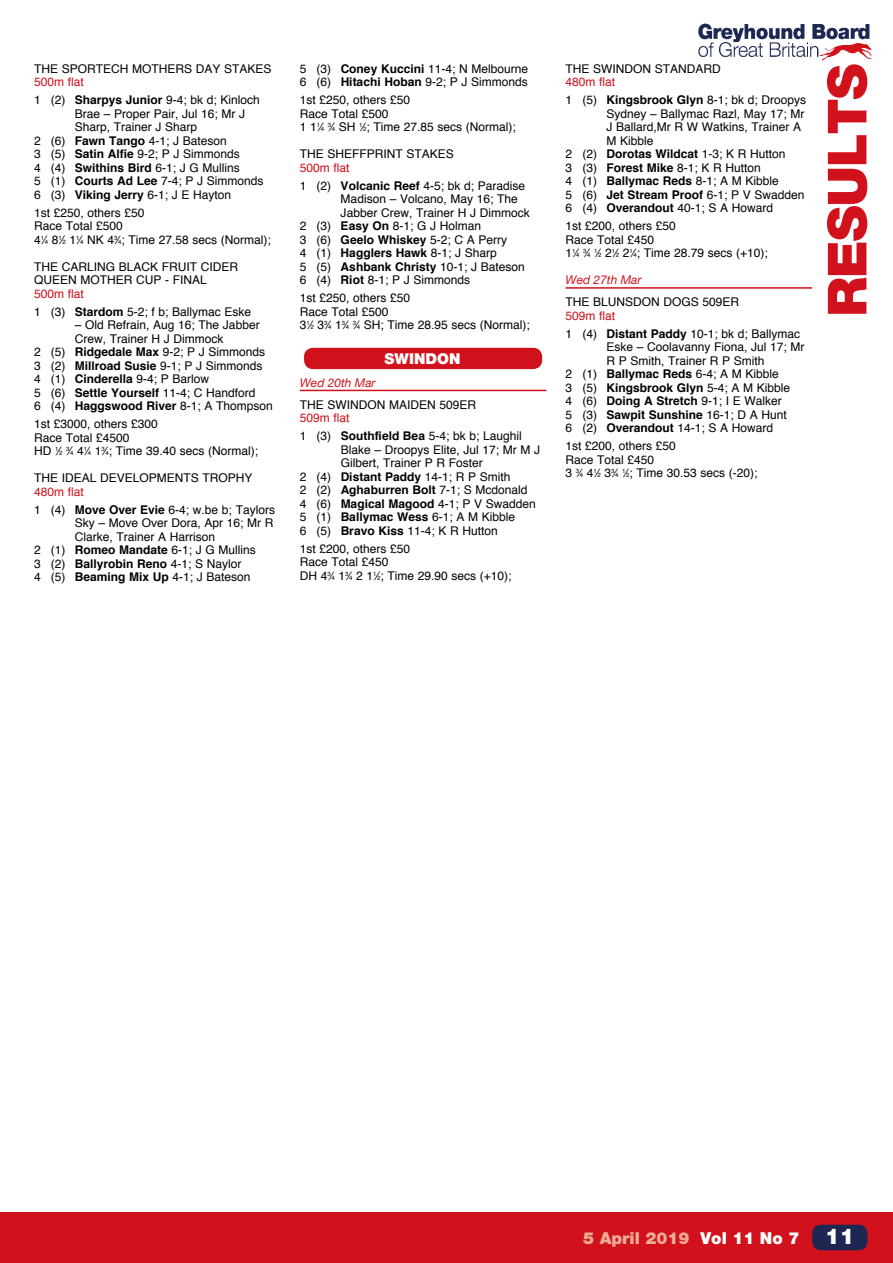
<style>
.page{position:relative;width:893px;height:1263px;background:#fff}
.page>*{position:absolute;margin:0;border:0;box-sizing:border-box;transform-origin:0 0}
.t1{font:900 54px "Helvetica Neue";letter-spacing:-.025em;color:#d1111b}
.t2{font:900 16.5px "Helvetica Neue";color:#eeac96}
.t3{font:900 15px "Helvetica Neue";color:#fff}
.t4{font:12px/13.5px "Helvetica";color:#000}
.t5{font:italic 12px "Helvetica Neue";color:#d1111b}
.t6{font:6px "Helvetica";color:#000}
.s1{color:#d1111b}
.s2{font-weight:700}
.s3{font-size:6px}
.s4{font-size:12px}
.s5{color:#fff}
.s6{font-size:21.75px;color:#fff}
</style>
<div class="page">
<div style="left:0;top:1212px;width:893px;height:51px;background:#d1111b"></div>
<img style="left:698px;top:23px;width:172px;height:18px">
<img style="left:698px;top:41px;width:120px;height:16px">
<img style="left:818px;top:43px;width:53px;height:18px">
<div style="left:812px;top:1225px;width:55px;height:25px;background:#1d2752;border-radius:9px"></div>
<hr style="left:300px;top:390px;width:246px;height:1px;background:#d1111b">
<div style="left:304px;top:348px;width:238px;height:21px;background:#d1111b;border-radius:9px"></div>
<hr style="left:566px;top:287px;width:246px;height:2px;background:#d1111b">
<p class="t4" style="left:34px;top:62px;width:239px">THE SPORTECH MOTHERS DAY STAKES</p>
<p class="t4" style="left:34px;top:73px;width:227px;line-height:18px"><span class="s1">500m flat<br></span>1 (2) <span class="s2">Sharpys Junior</span> 9-4; bk d; Kinloch</p>
<p class="t4" style="left:75px;top:107px;width:172px">Brae – Proper Pair, Jul 16; Mr J</p>
<p class="t4" style="left:75px;top:121px;width:124px">Sharp, Trainer J Sharp</p>
<p class="t4" style="left:34px;top:134px;width:194px">2 (6) <span class="s2">Fawn Tango</span> 4-1; J Bateson</p>
<p class="t4" style="left:34px;top:148px;width:207px">3 (5) <span class="s2">Satin Alfie</span> 9-2; P J Simmonds</p>
<p class="t4" style="left:34px;top:161px;width:207px">4 (4) <span class="s2">Swithins Bird</span> 6-1; J G Mullins</p>
<p class="t4" style="left:34px;top:175px;width:231px">5 (1) <span class="s2">Courts Ad Lee</span> 7-4; P J Simmonds</p>
<p class="t4" style="left:34px;top:188px;width:199px">6 (3) <span class="s2">Viking Jerry</span> 6-1; J E Hayton</p>
<p class="t4" style="left:34px;top:206px;width:238px">1st £250, others £50<br>Race Total £500<br>4<sup>1</sup>⁄<span class="s3">4</span> 8<sup>1</sup>⁄<span class="s3">2</span> 1<sup>1</sup>⁄<span class="s3">4</span> NK 4<sup>3</sup>⁄<span class="s3">4</span>; Time 27.58 secs (Normal);</p>
<p class="t4" style="left:34px;top:260px;width:206px">THE CARLING BLACK FRUIT CIDER<br>QUEEN MOTHER CUP - FINAL</p>
<p class="t4" style="left:34px;top:285px;width:219px;line-height:18px"><span class="s1">500m flat<br></span>1 (3) <span class="s2">Stardom</span> 5-2; f b; Ballymac Eske</p>
<p class="t4" style="left:75px;top:319px;width:186px">– Old Refrain, Aug 16; The Jabber</p>
<p class="t4" style="left:75px;top:332px;width:150px">Crew, Trainer H J Dimmock</p>
<p class="t4" style="left:34px;top:346px;width:233px">2 (5) <span class="s2">Ridgedale Max</span> 9-2; P J Simmonds</p>
<p class="t4" style="left:34px;top:359px;width:230px">3 (2) <span class="s2">Millroad Susie</span> 9-1; P J Simmonds</p>
<p class="t4" style="left:34px;top:373px;width:177px">4 (1) <span class="s2">Cinderella</span> 9-4; P Barlow</p>
<p class="t4" style="left:34px;top:386px;width:223px">5 (6) <span class="s2">Settle Yourself</span> 11-4; C Handford</p>
<p class="t4" style="left:34px;top:400px;width:240px">6 (4) <span class="s2">Haggswood River</span> 8-1; A Thompson</p>
<p class="t4" style="left:34px;top:418px;width:226px">1st £3000, others £300<br>Race Total £4500<br>HD <sup>1</sup>⁄<span class="s3">2 </span><sup>3</sup>⁄<span class="s3">4</span> 4<sup>1</sup>⁄<span class="s3">4</span> 1<sup>3</sup>⁄<span class="s3">4</span>; Time 39.40 secs (Normal);</p>
<p class="t4" style="left:34px;top:472px;width:220px">THE IDEAL DEVELOPMENTS TROPHY</p>
<p class="t4" style="left:34px;top:483px;width:242px;line-height:18px"><span class="s1">480m flat<br></span>1 (4) <span class="s2">Move Over Evie</span> 6-4; w.be b; Taylors</p>
<p class="t4" style="left:75px;top:517px;width:200px">Sky – Move Over Dora, Apr 16; Mr R</p>
<p class="t4" style="left:75px;top:530px;width:142px">Clarke, Trainer A Harrison</p>
<p class="t4" style="left:34px;top:544px;width:223px">2 (1) <span class="s2">Romeo Mandate</span> 6-1; J G Mullins</p>
<p class="t4" style="left:34px;top:557px;width:209px">3 (2) <span class="s2">Ballyrobin Reno</span> 4-1; S Naylor</p>
<p class="t4" style="left:34px;top:571px;width:218px">4 (5) <span class="s2">Beaming Mix Up</span> 4-1; J Bateson</p>
<p class="t4" style="left:300px;top:62px;width:230px">5 (3) <span class="s2">Coney Kuccini</span> 11-4; N Melbourne<br>6 (6) <span class="s2">Hitachi Hoban</span> 9-2; P J Simmonds</p>
<p class="t4" style="left:300px;top:94px;width:218px">1st £250, others £50<br>Race Total £500<br>1 1<sup>1</sup>⁄<span class="s3">4 </span><sup>3</sup>⁄<span class="s3">4</span> SH <sup>1</sup>⁄<span class="s3">2</span>; Time 27.85 secs (Normal);</p>
<p class="t4" style="left:300px;top:148px;width:156px">THE SHEFFPRINT STAKES</p>
<p class="t4" style="left:300px;top:159px;width:227px;line-height:18px"><span class="s1">500m flat<br></span>1 (2) <span class="s2">Volcanic Reef</span> 4-5; bk d; Paradise</p>
<p class="t4" style="left:341px;top:193px;width:179px">Madison – Volcano, May 16; The</p>
<p class="t4" style="left:341px;top:206px;width:191px">Jabber Crew, Trainer H J Dimmock</p>
<p class="t4" style="left:300px;top:220px;width:183px">2 (3) <span class="s2">Easy On</span> 8-1; G J Holman</p>
<p class="t4" style="left:300px;top:233px;width:209px">3 (6) <span class="s2">Geelo Whiskey</span> 5-2; C A Perry</p>
<p class="t4" style="left:300px;top:247px;width:198px">4 (1) <span class="s2">Hagglers Hawk</span> 8-1; J Sharp</p>
<p class="t4" style="left:300px;top:260px;width:226px">5 (5) <span class="s2">Ashbank Christy</span> 10-1; J Bateson</p>
<p class="t4" style="left:300px;top:274px;width:172px">6 (4) <span class="s2">Riot</span> 8-1; P J Simmonds</p>
<p class="t4" style="left:300px;top:292px;width:232px">1st £250, others £50<br>Race Total £500<br>3<sup>1</sup>⁄<span class="s3">2</span> 3<sup>3</sup>⁄<span class="s3">4</span> 1<sup>3</sup>⁄<span class="s3">4 </span><sup>3</sup>⁄<span class="s3">4</span> SH; Time 28.95 secs (Normal);</p>
<p class="t3" style="left:385px;top:350px;width:77px">SWINDON</p>
<p class="t5" style="left:300px;top:374px;width:77px">Wed 20th Mar</p>
<p class="t4" style="left:300px;top:398px;width:178px">THE SWINDON MAIDEN 509ER</p>
<p class="t4" style="left:300px;top:409px;width:223px;line-height:18px"><span class="s1">509m flat<br></span>1 (3) <span class="s2">Southfield Bea</span> 5-4; bk b; Laughil</p>
<p class="t4" style="left:341px;top:443px;width:201px">Blake – Droopys Elite, Jul 17; Mr M J</p>
<p class="t4" style="left:341px;top:457px;width:144px">Gilbert, Trainer P R Foster</p>
<p class="t4" style="left:300px;top:470px;width:212px">2 (4) <span class="s2">Distant Paddy</span> 14-1; R P Smith</p>
<p class="t4" style="left:300px;top:484px;width:229px">2 (2) <span class="s2">Aghaburren Bolt</span> 7-1; S Mcdonald</p>
<p class="t4" style="left:300px;top:497px;width:237px">4 (6) <span class="s2">Magical Magood</span> 4-1; P V Swadden</p>
<p class="t4" style="left:300px;top:511px;width:217px">5 (1) <span class="s2">Ballymac Wess</span> 6-1; A M Kibble</p>
<p class="t4" style="left:300px;top:524px;width:199px">6 (5) <span class="s2">Bravo Kiss</span> 11-4; K R Hutton</p>
<p class="t4" style="left:300px;top:542px;width:213px">1st £200, others £50<br>Race Total £450<br>DH 4<sup>3</sup>⁄<span class="s3">4</span> 1<sup>3</sup>⁄<span class="s3">4</span> 2 1<sup>1</sup>⁄<span class="s3">2</span>; Time 29.90 secs (+10);</p>
<p class="t4" style="left:566px;top:62px;width:157px">THE SWINDON STANDARD</p>
<p class="t4" style="left:566px;top:73px;width:242px;line-height:18px"><span class="s1">480m flat<br></span>1 (5) <span class="s2">Kingsbrook Glyn</span> 8-1; bk d; Droopys</p>
<p class="t4" style="left:606px;top:107px;width:200px">Sydney – Ballymac Razl, May 17; Mr</p>
<p class="t4" style="left:606px;top:121px;width:196px">J Ballard,Mr R W Watkins, Trainer A</p>
<p class="t4" style="left:606px;top:134px;width:49px">M Kibble</p>
<p class="t4" style="left:566px;top:148px;width:221px">2 (2) <span class="s2">Dorotas Wildcat</span> 1-3; K R Hutton</p>
<p class="t4" style="left:566px;top:161px;width:197px">3 (3) <span class="s2">Forest Mike</span> 8-1; K R Hutton</p>
<p class="t4" style="left:566px;top:175px;width:215px">4 (1) <span class="s2">Ballymac Reds</span> 8-1; A M Kibble</p>
<p class="t4" style="left:566px;top:188px;width:240px">5 (6) <span class="s2">Jet Stream Proof</span> 6-1; P V Swadden</p>
<p class="t4" style="left:566px;top:202px;width:209px">6 (4) <span class="s2">Overandout</span> 40-1; S A Howard</p>
<p class="t4" style="left:566px;top:220px;width:112px">1st £200, others £50<br>Race Total £450<br>1<sup>1</sup>⁄<span class="s3">4</span></p>
<p class="t6" style="left:583px;top:248px;width:9px">3<span class="s4">⁄</span>4</p>
<p class="t4" style="left:594px;top:247px;width:175px"><sup>1</sup>⁄<span class="s3">2</span> 2<sup>1</sup>⁄<span class="s3">2</span> 2<sup>1</sup>⁄<span class="s3">4</span>; Time 28.79 secs (+10);</p>
<p class="t5" style="left:566px;top:271px;width:77px">Wed 27th Mar</p>
<p class="t4" style="left:566px;top:296px;width:175px">THE BLUNSDON DOGS 509ER</p>
<p class="t4" style="left:566px;top:307px;width:236px;line-height:18px"><span class="s1">509m flat<br></span>1 (4) <span class="s2">Distant Paddy</span> 10-1; bk d; Ballymac</p>
<p class="t4" style="left:606px;top:341px;width:200px">Eske – Coolavanny Fiona, Jul 17; Mr</p>
<p class="t4" style="left:606px;top:354px;width:160px">R P Smith, Trainer R P Smith</p>
<p class="t4" style="left:566px;top:368px;width:215px">2 (1) <span class="s2">Ballymac Reds</span> 6-4; A M Kibble</p>
<p class="t4" style="left:566px;top:381px;width:226px">3 (5) <span class="s2">Kingsbrook Glyn</span> 5-4; A M Kibble</p>
<p class="t4" style="left:566px;top:395px;width:218px">4 (6) <span class="s2">Doing A Stretch</span> 9-1; I E Walker</p>
<p class="t4" style="left:566px;top:408px;width:223px">5 (3) <span class="s2">Sawpit Sunshine</span> 16-1; D A Hunt</p>
<p class="t4" style="left:566px;top:422px;width:209px">6 (2) <span class="s2">Overandout</span> 14-1; S A Howard</p>
<p class="t4" style="left:566px;top:440px;width:194px">1st £200, others £50<br>Race Total £450<br>3 <sup>3</sup>⁄<span class="s3">4</span> 4<sup>1</sup>⁄<span class="s3">2</span> 3<sup>3</sup>⁄<span class="s3">4 </span><sup>1</sup>⁄<span class="s3">2</span>; Time 30.53 secs (-20);</p>
<h1 class="t1" style="left:815px;top:317px;width:255px;rotate:-90deg">RESULTS</h1>
<h2 class="t2" style="left:583px;top:1228px;width:273px">5 April 2019 <span class="s5">Vol 11 No 7</span> <span class="s6">11</span></h2>
</div>
